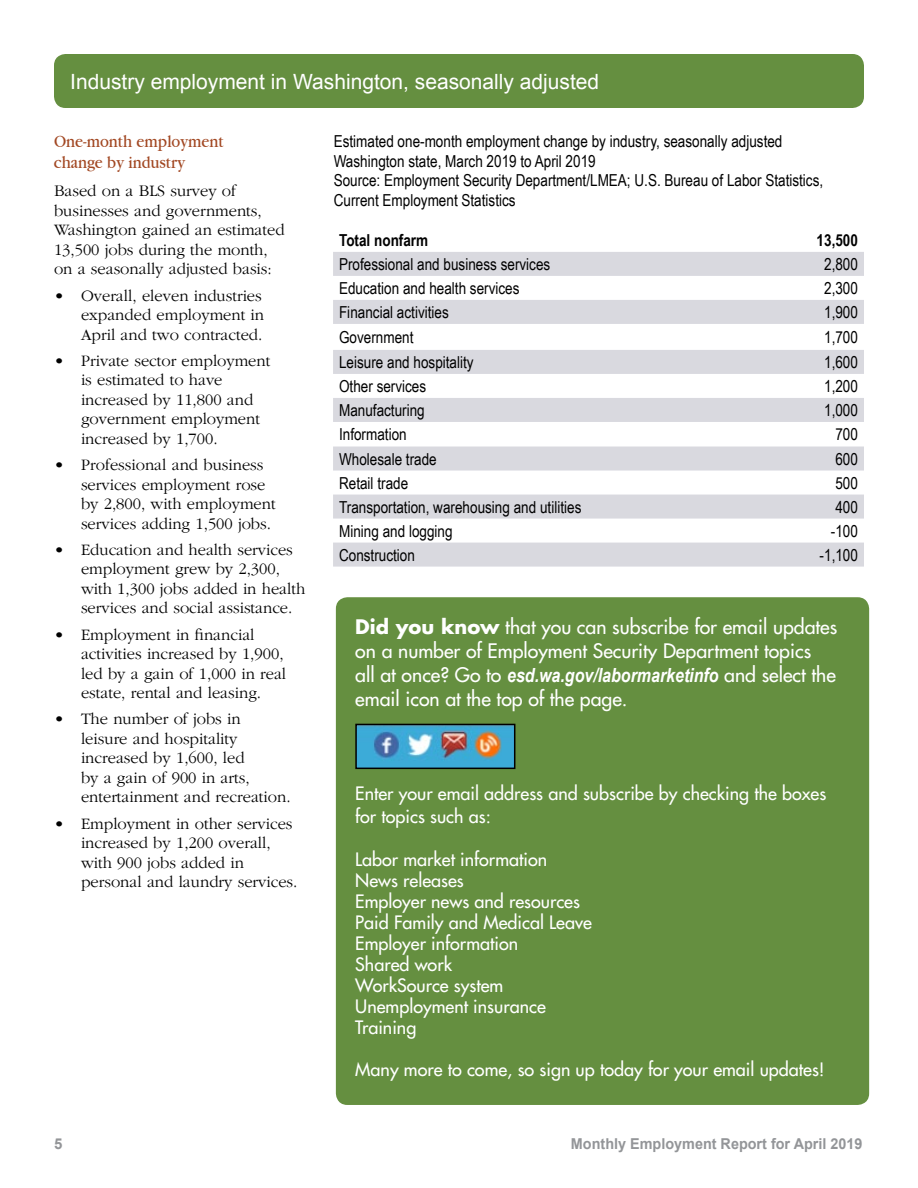
<style>
.page{position:relative;width:918px;height:1188px;background:#fff}
.page>*{position:absolute;margin:0;border:0;box-sizing:border-box;transform-origin:0 0}
.t1{font:21px "Arial";color:#fff}
.Section_Heading{font:19.5px/24px "Futura";color:#fff}
.Section_Heading-2{font:18px/22.5px "Futura";color:#fff}
.SubHeading{font:18px/21px "Garamond";color:#a24823;scale:.9 1}
.Body_text{font:300 16.5px/19.5px "Garamond";color:#000}
.Table_body{font:16.5px "Arial Narrow";color:#000}
.Figure_table_heading{font:16.5px/19.5px "Arial Narrow";color:#000}
.Table_body-2{font:700 16.5px "Arial Narrow";color:#000}
.t2{font:700 15px "Arial";color:#939598;scale:.96 1}
.t3{font:700 15px "Arial";color:#939598}
.s1{font-weight:700}
.s2{font-family:"Arial Narrow";font-weight:700;font-style:italic}
</style>
<div class="page">
<div style="left:54px;top:54px;width:810px;height:54px;background:#658f40;border-radius:12px"></div>
<svg style="left:333px;top:252px;width:531px;height:315px;fill:#d9d9df"></svg>
<div style="left:336px;top:597px;width:533px;height:508px;background:#658f40;border-radius:12px"></div>
<img style="left:358px;top:727px;width:154px;height:39px">
<div style="left:355px;top:724px;width:160px;height:45px;border:2px solid #000"></div>
<h2 class="t1" style="left:70px;top:68px;width:531px">Industry employment in Washington, seasonally adjusted</h2>
<p class="SubHeading" style="left:54px;top:130px;width:190px">One-month employment change by industry</p>
<p class="Body_text" style="left:54px;top:181px;width:232px">Based on a BLS survey of businesses and governments,<br>Washington gained an estimated<br>13,500 jobs during the month, on a seasonally adjusted basis:</p>
<p class="Body_text" style="left:81px;top:285px;width:185px;text-indent:-27px">• Overall, eleven industries expanded employment in<br>April and two contracted.</p>
<p class="Body_text" style="left:81px;top:351px;width:191px;text-indent:-27px">• Private sector employment is estimated to have increased by 11,800 and government employment increased by 1,700.</p>
<p class="Body_text" style="left:81px;top:455px;width:196px;text-indent:-27px">• Professional and business services employment rose by 2,800, with employment services adding 1,500 jobs.</p>
<p class="Body_text" style="left:81px;top:540px;width:226px;text-indent:-27px">• Education and health services employment grew by 2,300, with 1,300 jobs added in health services and social assistance.</p>
<p class="Body_text" style="left:81px;top:624px;width:207px;text-indent:-27px">• Employment in financial activities increased by 1,900, led by a gain of 1,000 in real estate, rental and leasing.</p>
<p class="Body_text" style="left:81px;top:709px;width:211px;text-indent:-27px">• The number of jobs in leisure and hospitality increased by 1,600, led<br>by a gain of 900 in arts, entertainment and recreation.</p>
<p class="Body_text" style="left:81px;top:813px;width:218px;text-indent:-27px">• Employment in other services increased by 1,200 overall, with 900 jobs added in personal and laundry services.</p>
<p class="Figure_table_heading" style="left:334px;top:131px;width:450px">Estimated one-month employment change by industry, seasonally adjusted</p>
<p class="Figure_table_heading" style="left:334px;top:150px;width:264px">Washington state, March 2019 to April 2019</p>
<p class="Figure_table_heading" style="left:334px;top:170px;width:491px">Source: Employment Security Department/LMEA; U.S. Bureau of Labor Statistics,<br>Current Employment Statistics</p>
<p class="Table_body-2" style="left:339px;top:228px;width:91px">Total nonfarm</p>
<p class="Table_body-2" style="left:817px;top:228px;width:43px">13,500</p>
<p class="Table_body" style="left:339px;top:252px;width:213px">Professional and business services</p>
<p class="Table_body" style="left:824px;top:252px;width:35px">2,800</p>
<p class="Table_body" style="left:339px;top:276px;width:182px">Education and health services</p>
<p class="Table_body" style="left:824px;top:276px;width:35px">2,300</p>
<p class="Table_body" style="left:339px;top:300px;width:111px">Financial activities</p>
<p class="Table_body" style="left:824px;top:300px;width:35px">1,900</p>
<p class="Table_body" style="left:339px;top:325px;width:76px">Government</p>
<p class="Table_body" style="left:824px;top:325px;width:35px">1,700</p>
<p class="Table_body" style="left:339px;top:350px;width:136px">Leisure and hospitality</p>
<p class="Table_body" style="left:824px;top:350px;width:35px">1,600</p>
<p class="Table_body" style="left:339px;top:374px;width:89px">Other services</p>
<p class="Table_body" style="left:824px;top:374px;width:35px">1,200</p>
<p class="Table_body" style="left:339px;top:398px;width:87px">Manufacturing</p>
<p class="Table_body" style="left:824px;top:398px;width:35px">1,000</p>
<p class="Table_body" style="left:339px;top:422px;width:69px">Information</p>
<p class="Table_body" style="left:835px;top:422px;width:24px">700</p>
<p class="Table_body" style="left:339px;top:447px;width:99px">Wholesale trade</p>
<p class="Table_body" style="left:835px;top:447px;width:24px">600</p>
<p class="Table_body" style="left:339px;top:471px;width:71px">Retail trade</p>
<p class="Table_body" style="left:835px;top:471px;width:24px">500</p>
<p class="Table_body" style="left:339px;top:495px;width:244px">Transportation, warehousing and utilities</p>
<p class="Table_body" style="left:835px;top:495px;width:24px">400</p>
<p class="Table_body" style="left:339px;top:519px;width:115px">Mining and logging</p>
<p class="Table_body" style="left:831px;top:519px;width:29px">-100</p>
<p class="Table_body" style="left:339px;top:543px;width:77px">Construction</p>
<p class="Table_body" style="left:820px;top:543px;width:40px">-1,100</p>
<p class="Section_Heading" style="left:355px;top:614px;width:483px"><span class="s1">Did you know</span> that you can subscribe for email updates on a number of Employment Security Department topics<br>all at once? Go to <span class="s2">esd.wa.gov/labormarketinfo</span> and select the email icon at the top of the page.</p>
<p class="Section_Heading-2" style="left:355px;top:782px;width:473px">Enter your email address and subscribe by checking the boxes for topics such as:</p>
<p class="Section_Heading-2" style="left:355px;top:848px;width:193px">Labor market information</p>
<p class="Section_Heading-2" style="left:355px;top:869px;width:110px">News releases</p>
<p class="Section_Heading-2" style="left:355px;top:890px;width:226px">Employer news and resources</p>
<p class="Section_Heading-2" style="left:355px;top:911px;width:238px">Paid Family and Medical Leave</p>
<p class="Section_Heading-2" style="left:355px;top:932px;width:164px">Employer information</p>
<p class="Section_Heading-2" style="left:355px;top:953px;width:98px">Shared work</p>
<p class="Section_Heading-2" style="left:355px;top:974px;width:150px">WorkSource system</p>
<p class="Section_Heading-2" style="left:355px;top:995px;width:192px">Unemployment insurance</p>
<p class="Section_Heading-2" style="left:355px;top:1016px;width:63px">Training</p>
<p class="Section_Heading-2" style="left:355px;top:1058px;width:471px">Many more to come, so sign up today for your email updates!</p>
<p class="t3" style="left:54px;top:1134px;width:10px">5</p>
<p class="t2" style="left:571px;top:1134px;width:305px">Monthly Employment Report for April 2019</p>
</div>
